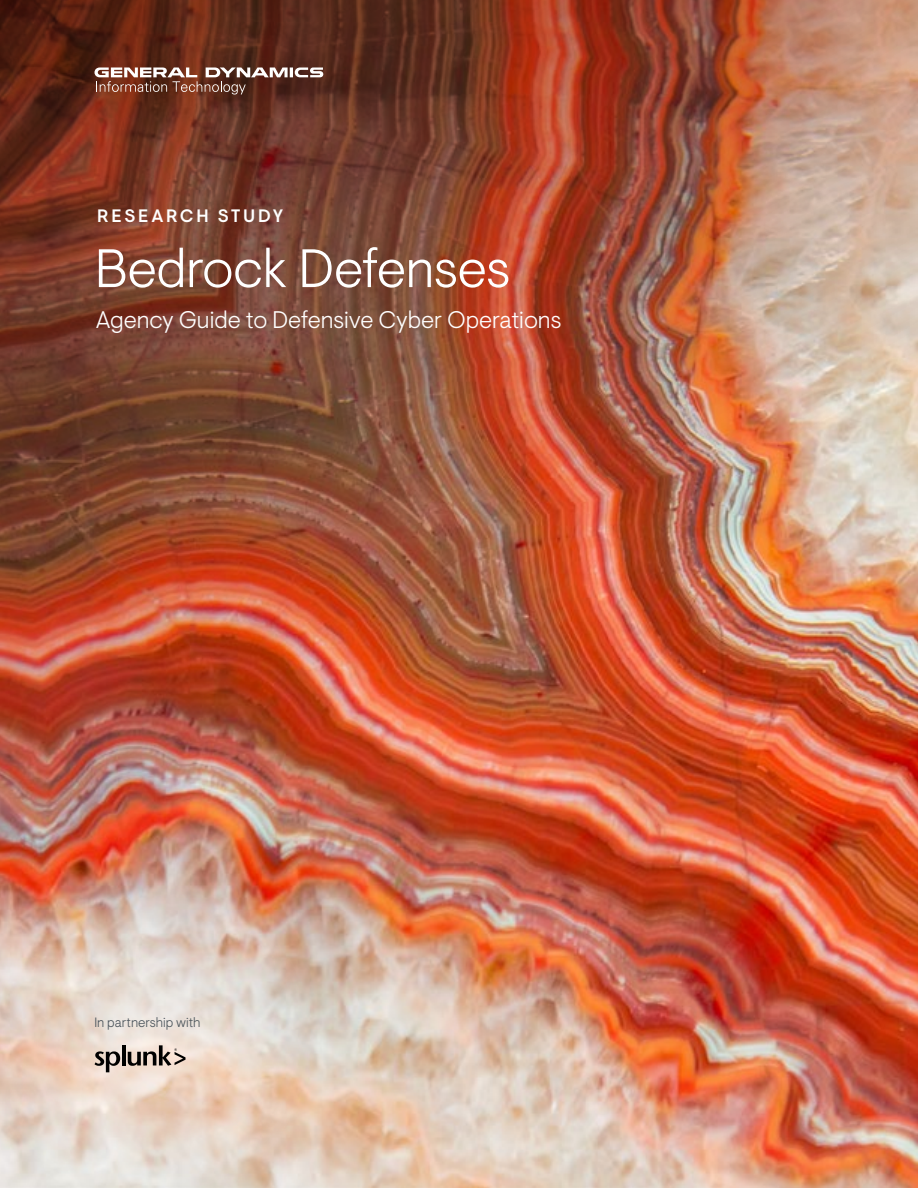
<style>
.page{position:relative;width:918px;height:1188px;background:#fff}
.page>*{position:absolute;margin:0;border:0;box-sizing:border-box;transform-origin:0 0}
.t1{font:300 54px "Visuelt Pro";letter-spacing:-.005em;color:#fff}
.t2{font:300 24px "Visuelt Pro";color:#fff}
.t3{font:500 18px "Visuelt Pro";letter-spacing:.15em;color:#fff}
.t4{font:300 13.5px "Visuelt Pro";color:#4a545b}
</style>
<div class="page">
<img style="left:333px;top:1120px;width:585px;height:68px">
<img style="left:0;top:0;width:918px;height:1120px">
<svg style="left:0;top:864px;width:333px;height:324px;background:#e0c5b6"></svg>
<svg style="left:95px;top:68px;width:228px;height:26px;background:#855d51"></svg>
<svg style="left:94px;top:1051px;width:26px;height:21px"></svg>
<hr style="left:122px;top:1045px;width:3px;height:20px;background:#000">
<svg style="left:128px;top:1045px;width:58px;height:21px"></svg>
<p class="t3" style="left:97px;top:206px;width:187px">RESEARCH STUDY</p>
<h1 class="t1" style="left:95px;top:237px;width:417px">Bedrock Defenses</h1>
<p class="t2" style="left:96px;top:305px;width:467px">Agency Guide to Defensive Cyber Operations</p>
<p class="t4" style="left:94px;top:1015px;width:107px">In partnership with</p>
</div>
